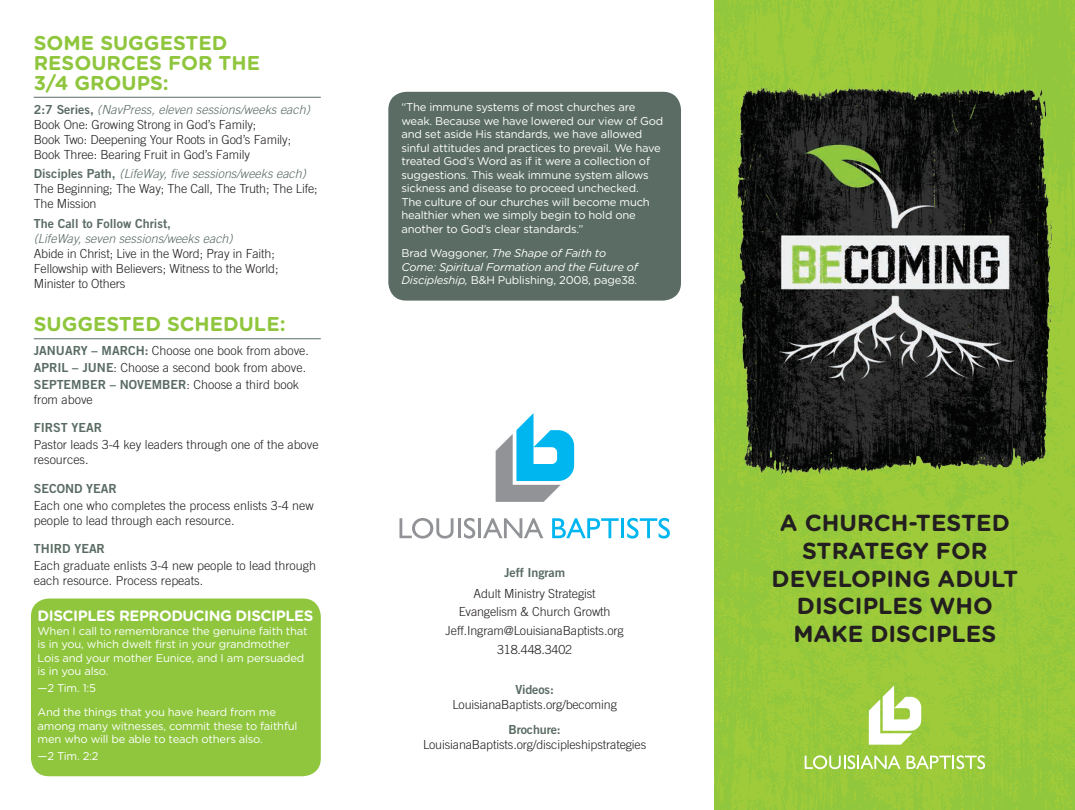
<style>
.page{position:relative;width:1075px;height:810px;background:#fff}
.page>*{position:absolute;margin:0;border:0;box-sizing:border-box;transform-origin:0 0}
.t1{font:700 23.25px/27.9px "Gotham Rounded";color:#231f20;text-align:center}
.t2{font:700 20px/20px "Gotham Rounded";color:#8fc63e}
.t3{font:700 15px "Gotham Rounded";letter-spacing:-.03em;color:#fff}
.t4{font:300 12.5px/15px "Trade Gothic";letter-spacing:-.01em;color:#231f20}
.t5{font:12.5px "Trade Gothic Bold Two";color:#5a6c64}
.t6{font:italic 300 12.5px "Trade Gothic";color:#5a6c64}
.t7{font:11.25px/13.5px "Gotham Rounded";letter-spacing:-.02em;color:#fff}
.t8{font:italic 11.25px/13.5px "Gotham Rounded";letter-spacing:-.02em;color:#fff}
.s1{font-family:"Trade Gothic Bold Two";font-weight:400;color:#5a6c64}
.s2{font-style:italic;color:#5a6c64}
.s3{font-family:"Trade Gothic";font-weight:300;color:#231f20}
.s4{font-style:normal}
</style>
<div class="page">
<img style="left:714px;top:0;width:360px;height:810px">
<hr style="left:34px;top:97px;width:287px;height:1px;background:#5a6c64">
<hr style="left:34px;top:338px;width:287px;height:1px;background:#5a6c64">
<div style="left:31px;top:599px;width:290px;height:177px;background:#8fc63e;border-radius:18px"></div>
<svg style="left:804px;top:755px;width:96px;height:14px"></svg>
<svg style="left:906px;top:755px;width:79px;height:14px"></svg>
<svg style="left:868px;top:685px;width:53px;height:60px"></svg>
<svg style="left:399px;top:518px;width:54px;height:21px"></svg>
<hr style="left:458px;top:518px;width:2px;height:20px;background:#919397">
<svg style="left:464px;top:518px;width:11px;height:21px"></svg>
<hr style="left:478px;top:518px;width:3px;height:20px;background:#919397">
<svg style="left:483px;top:518px;width:60px;height:20px"></svg>
<svg style="left:552px;top:518px;width:66px;height:20px"></svg>
<hr style="left:621px;top:518px;width:3px;height:20px;background:#00b6ef">
<svg style="left:627px;top:518px;width:42px;height:21px"></svg>
<svg style="left:495px;top:413px;width:79px;height:89px"></svg>
<div style="left:388px;top:92px;width:293px;height:209px;background:#5a6c64;border-radius:18px"></div>
<img style="left:714px;top:54px;width:360px;height:466px">
<h2 class="t2" style="left:34px;top:32px;width:228px">SOME SUGGESTED<br>RESOURCES FOR THE<br>3/4 GROUPS:</h2>
<p class="t4" style="left:34px;top:102px;width:277px"><span class="s1">2:7 Series,</span> <span class="s2">(NavPress, eleven sessions/weeks each)<br></span>Book One: Growing Strong in God’s Family;<br>Book Two: Deepening Your Roots in God’s Family; Book Three: Bearing Fruit in God’s Family</p>
<p class="t4" style="left:34px;top:166px;width:285px"><span class="s1">Disciples Path,</span> <span class="s2">(LifeWay, five sessions/weeks each)<br></span>The Beginning; The Way; The Call, The Truth; The Life;<br>The Mission</p>
<p class="t5" style="left:34px;top:216px;width:139px">The Call to Follow Christ,</p>
<p class="t6" style="left:34px;top:231px;width:200px">(LifeWay, seven sessions/weeks each)</p>
<p class="t4" style="left:34px;top:246px;width:246px">Abide in Christ; Live in the Word; Pray in Faith;<br>Fellowship with Believers; Witness to the World;<br>Minister to Others</p>
<h2 class="t2" style="left:34px;top:313px;width:253px">SUGGESTED SCHEDULE:</h2>
<p class="t4" style="left:34px;top:342px;width:277px;line-height:16.8px"><span class="s1">JANUARY – MARCH:</span> Choose one book from above.<br><span class="s1">APRIL – JUNE</span>: Choose a second book from above.</p>
<p class="t5" style="left:34px;top:377px;width:267px">SEPTEMBER – NOVEMBER<span class="s3">: Choose a third book</span></p>
<p class="t4" style="left:34px;top:392px;width:61px">from above</p>
<p class="t5" style="left:34px;top:420px;width:70px">FIRST YEAR</p>
<p class="t4" style="left:34px;top:437px;width:286px">Pastor leads 3-4 key leaders through one of the above resources.</p>
<p class="t5" style="left:34px;top:481px;width:84px">SECOND YEAR</p>
<p class="t4" style="left:34px;top:498px;width:281px">Each one who completes the process enlists 3-4 new people to lead through each resource.</p>
<p class="t5" style="left:34px;top:541px;width:73px">THIRD YEAR</p>
<p class="t4" style="left:34px;top:558px;width:284px">Each graduate enlists 3-4 new people to lead through each resource. Process repeats.</p>
<p class="t5" style="left:504px;top:565px;width:62px">Jeff Ingram</p>
<p class="t4" style="left:445px;top:584px;width:180px;line-height:18.8px;text-align:center">Adult Ministry Strategist<br>Evangelism &amp; Church Growth<br>Jeff.Ingram@LouisianaBaptists.org<br>318.448.3402</p>
<p class="t5" style="left:515px;top:682px;width:40px">Videos:</p>
<p class="t4" style="left:452px;top:697px;width:166px">LouisianaBaptists.org/becoming</p>
<p class="t5" style="left:508px;top:722px;width:54px">Brochure:</p>
<p class="t4" style="left:423px;top:737px;width:225px">LouisianaBaptists.org/discipleshipstrategies</p>
<p class="t7" style="left:401px;top:100px;width:263px">“The immune systems of most churches are weak. Because we have lowered our view of God and set aside His standards, we have allowed sinful attitudes and practices to prevail. We have treated God’s Word as if it were a collection of suggestions. This weak immune system allows sickness and disease to proceed unchecked.<br>The culture of our churches will become much healthier when we simply begin to hold one another to God’s clear standards.”</p>
<p class="t8" style="left:401px;top:246px;width:238px"><span class="s4">Brad Waggoner,</span> The Shape of Faith to<br>Come: Spiritual Formation and the Future of<br>Discipleship, <span class="s4">B&amp;H Publishing, 2008, page38.</span></p>
<p class="t3" style="left:38px;top:605px;width:277px">DISCIPLES REPRODUCING DISCIPLES</p>
<p class="t7" style="left:38px;top:624px;width:271px">When I call to remembrance the genuine faith that is in you, which dwelt first in your grandmother Lois and your mother Eunice, and I am persuaded is in you also.</p>
<p class="t7" style="left:38px;top:675px;width:240px;line-height:24.8px">—2 Tim. 1:5<br>And the things that you have heard from me</p>
<p class="t7" style="left:38px;top:719px;width:261px">among many witnesses, commit these to faithful men who will be able to teach others also.</p>
<p class="t7" style="left:38px;top:748px;width:63px">—2 Tim. 2:2</p>
<h1 class="t1" style="left:771px;top:508px;width:248px">A CHURCH-TESTED<br>STRATEGY FOR<br>DEVELOPING ADULT<br>DISCIPLES WHO<br>MAKE DISCIPLES</h1>
</div>
